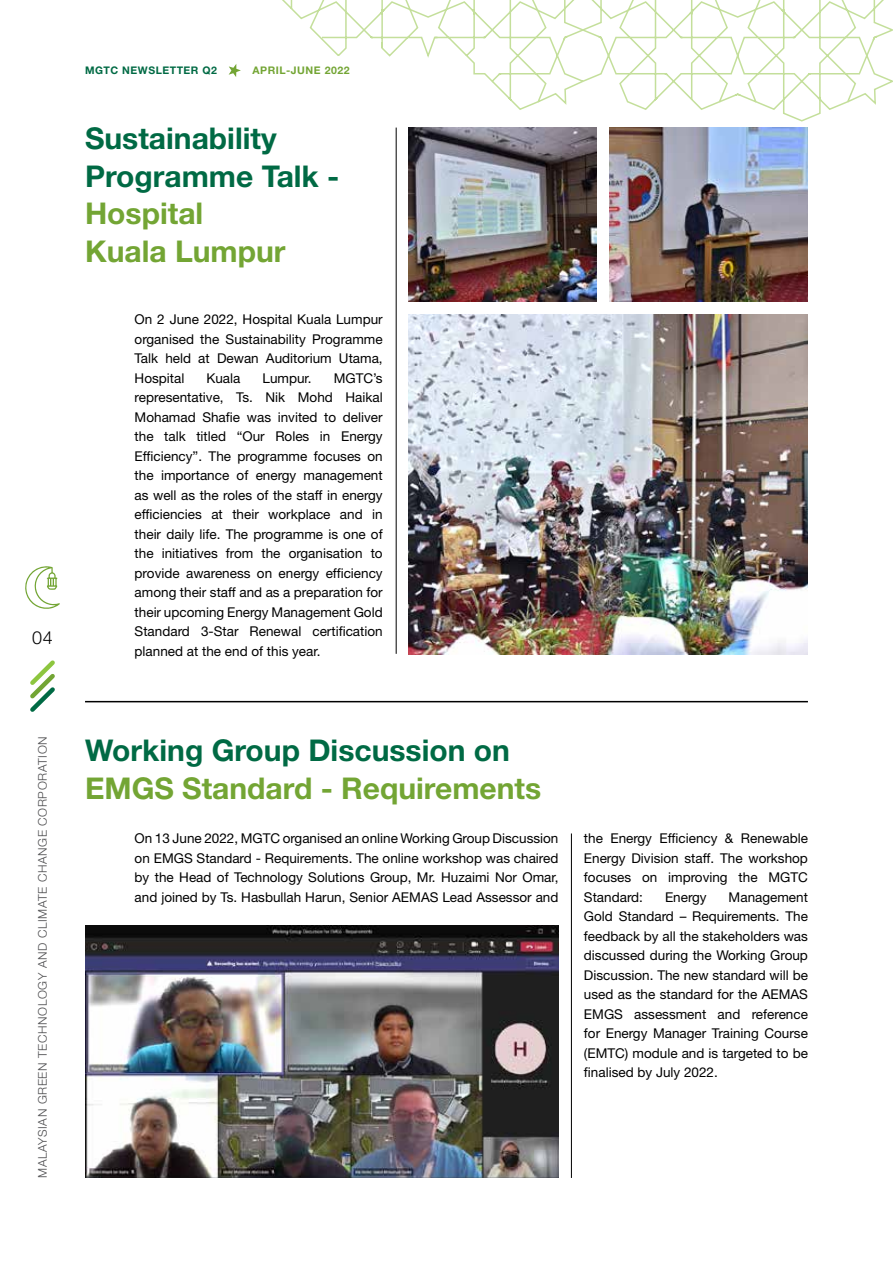
<style>
.page{position:relative;width:893px;height:1263px;background:#fff}
.page>*{position:absolute;margin:0;border:0;box-sizing:border-box;transform-origin:0 0}
.t1{font:700 30px/37.5px "Helvetica Neue LT Std";color:#006a44}
.t2{font:700 30px/37.5px "Helvetica Neue LT Std";color:#73a534}
.t3{font:300 18px "Helvetica Neue LT Std";color:#000}
.t4{font:13.5px/19.5px "Helvetica Neue LT Std";color:#000;text-align:justify}
.t5{font:300 12px "Helvetica Neue LT Std";letter-spacing:.05em;color:#4d4d4f}
.t6{font:700 10.5px "Helvetica Neue LT Std";letter-spacing:.05em;color:#006a44}
.t7{font:700 10.5px "Helvetica Neue LT Std";letter-spacing:.05em;color:#73a534}
</style>
<div class="page">
<img style="left:85px;top:925px;width:473px;height:253px">
<img style="left:408px;top:128px;width:189px;height:174px">
<img style="left:609px;top:128px;width:199px;height:174px">
<img style="left:408px;top:315px;width:400px;height:340px">
<hr style="left:396px;top:128px;width:1px;height:526px;background:#000">
<hr style="left:571px;top:833px;width:1px;height:345px;background:#000">
<hr style="left:85px;top:701px;width:723px;height:1px;background:#000">
<svg style="left:30px;top:660px;width:25px;height:52px"></svg>
<svg style="left:25px;top:566px;width:35px;height:43px"></svg>
<svg style="left:228px;top:0;width:665px;height:122px"></svg>
<h2 class="t3" style="left:32px;top:627px;width:22px">04</h2>
<p class="t5" style="left:35px;top:1178px;width:443px;rotate:-90deg">MALAYSIAN GREEN TECHNOLOGY AND CLIMATE CHANGE CORPORATION</p>
<p class="t6" style="left:85px;top:64px;width:134px">MGTC NEWSLETTER Q2</p>
<p class="t7" style="left:252px;top:64px;width:99px">APRIL-JUNE 2022</p>
<h1 class="t1" style="left:85px;top:119px;width:256px">Sustainability<br>Programme Talk -</h1>
<h1 class="t2" style="left:85px;top:194px;width:202px">Hospital<br>Kuala Lumpur</h1>
<p class="t4" style="left:135px;top:310px;width:250px">On 2 June 2022, Hospital Kuala Lumpur organised the Sustainability Programme Talk held at Dewan Auditorium Utama, Hospital</p>
<p class="t4" style="left:135px;top:368px;width:250px;text-indent:199px">MGTC’s representative, Ts. Nik Mohd Haikal Mohamad Shafie was invited to deliver the talk titled “Our Roles in Energy Efficiency”. The programme focuses on the importance of energy management as well as the roles of the staff in energy efficiencies at their workplace and in their daily life. The programme is one of the initiatives from the organisation to provide awareness on energy efficiency among their staff and as a preparation for their upcoming Energy Management Gold Standard 3-Star Renewal certification planned at the end of this year.</p>
<p class="t4" style="left:206px;top:368px;width:36px">Kuala</p>
<p class="t4" style="left:263px;top:368px;width:51px">Lumpur.</p>
<h1 class="t1" style="left:85px;top:731px;width:426px">Working Group Discussion on</h1>
<h1 class="t2" style="left:85px;top:769px;width:458px">EMGS Standard - Requirements</h1>
<p class="t4" style="left:135px;top:828px;width:425px">On 13 June 2022, MGTC organised an online Working Group Discussion on EMGS Standard - Requirements. The online workshop was chaired by the Head of Technology Solutions Group, Mr. Huzaimi Nor Omar, and joined by Ts. Hasbullah Harun, Senior AEMAS Lead Assessor and</p>
<p class="t4" style="left:584px;top:828px;width:225px">the Energy Efficiency &amp; Renewable Energy Division staff. The workshop focuses on improving the MGTC Standard:</p>
<p class="t4" style="left:584px;top:887px;width:225px;text-indent:145px">Management Gold Standard – Requirements. The feedback by all the stakeholders was discussed during the Working Group Discussion. The new standard will be used as the standard for the AEMAS EMGS assessment and reference for Energy Manager Training Course (EMTC) module and is targeted to be finalised by July 2022.</p>
<p class="t4" style="left:665px;top:887px;width:43px">Energy</p>
</div>
